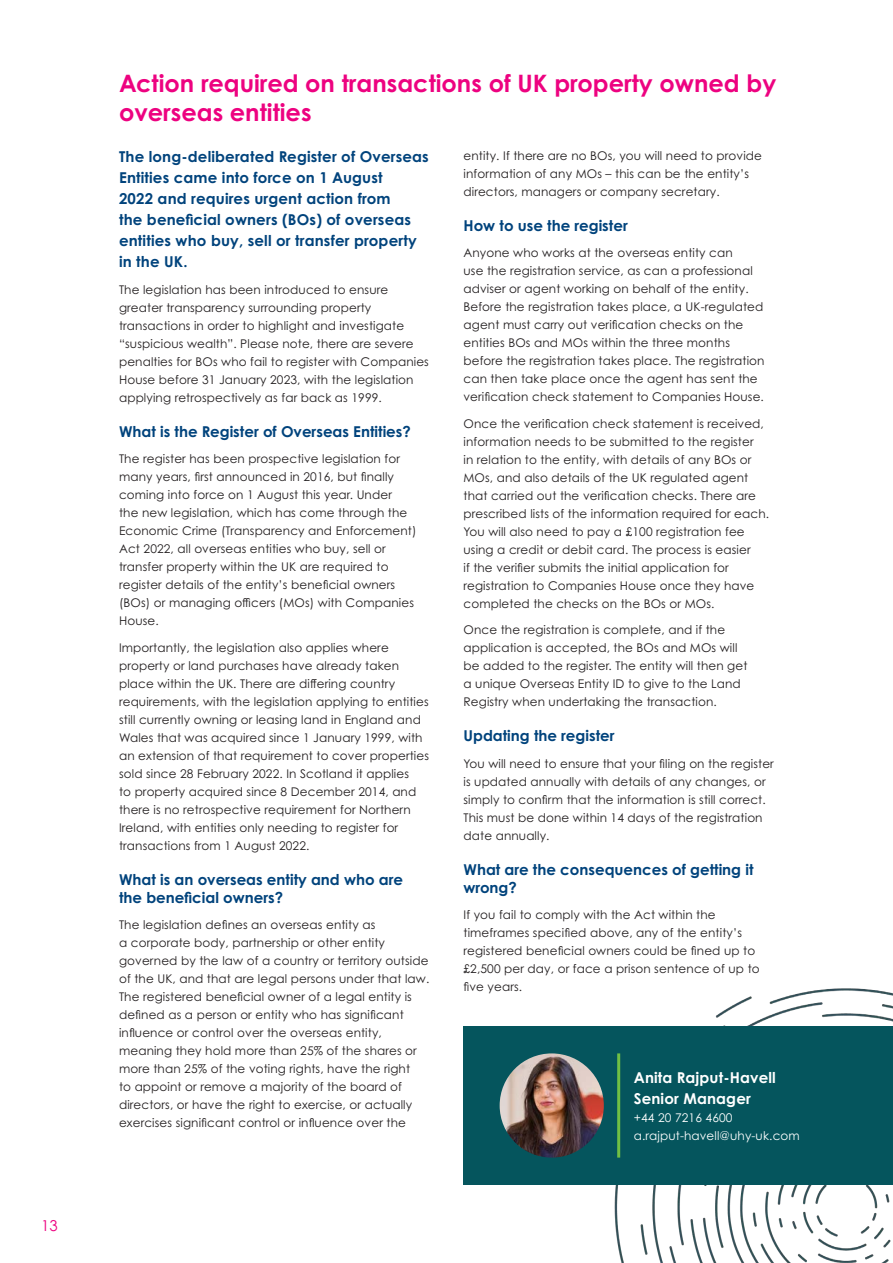
<style>
.page{position:relative;width:893px;height:1263px;background:#fff}
.page>*{position:absolute;margin:0;border:0;box-sizing:border-box;transform-origin:0 0}
.Page_title_-_16pt{font:700 24px/28.8px "Century Gothic Pro";color:#ed0280}
.Body_intro{font:700 15px/21px "Century Gothic Pro";letter-spacing:.01em;color:#01437c}
.Subtitle_-_10pt{font:700 15px/18px "Century Gothic Pro";color:#01437c}
.Box_Title{font:700 15px "Century Gothic Pro";letter-spacing:.01em;color:#fff}
.Body_intro-2{font:15px "Century Gothic Pro";color:#ed0280}
.Body_Text{font:12px/18px "Century Gothic Pro";letter-spacing:.01em;color:#231f20}
.Box_Title-2{font:12px "Century Gothic Pro";letter-spacing:.01em;color:#fff}
</style>
<div class="page">
<img style="left:567px;top:988px;width:325px;height:275px">
<hr style="left:892px;top:0;width:1px;height:1263px;background:#e9edeb">
<div style="left:463px;top:1026px;width:430px;height:158px;background:#05555d"></div>
<img style="left:500px;top:1053px;width:104px;height:104px;border-radius:52px">
<hr style="left:617px;top:1053px;width:3px;height:104px;background:#71bf44">
<p class="Body_intro-2" style="left:41px;top:1216px;width:18px">13</p>
<p class="Page_title_-_16pt" style="left:119px;top:69px;width:659px">Action required on transactions of UK property owned by overseas entities</p>
<p class="Body_intro" style="left:119px;top:146px;width:311px">The long-deliberated Register of Overseas Entities came into force on 1 August<br>2022 and requires urgent action from<br>the beneficial owners (BOs) of overseas entities who buy, sell or transfer property in the UK.</p>
<p class="Body_Text" style="left:119px;top:280px;width:311px">The legislation has been introduced to ensure greater transparency surrounding property transactions in order to highlight and investigate “suspicious wealth”. Please note, there are severe penalties for BOs who fail to register with Companies House before 31 January 2023, with the legislation applying retrospectively as far back as 1999.</p>
<p class="Subtitle_-_10pt" style="left:119px;top:422px;width:293px">What is the Register of Overseas Entities?</p>
<p class="Body_Text" style="left:119px;top:450px;width:299px">The register has been prospective legislation for many years, first announced in 2016, but finally coming into force on 1 August this year. Under<br>the new legislation, which has come through the Economic Crime (Transparency and Enforcement)<br>Act 2022, all overseas entities who buy, sell or transfer property within the UK are required to register details of the entity’s beneficial owners (BOs) or managing officers (MOs) with Companies House.</p>
<p class="Body_Text" style="left:119px;top:638px;width:311px">Importantly, the legislation also applies where property or land purchases have already taken place within the UK. There are differing country requirements, with the legislation applying to entities still currently owning or leasing land in England and Wales that was acquired since 1 January 1999, with an extension of that requirement to cover properties sold since 28 February 2022. In Scotland it applies<br>to property acquired since 8 December 2014, and there is no retrospective requirement for Northern Ireland, with entities only needing to register for transactions from 1 August 2022.</p>
<p class="Subtitle_-_10pt" style="left:119px;top:870px;width:285px">What is an overseas entity and who are the beneficial owners?</p>
<p class="Body_Text" style="left:119px;top:916px;width:312px">The legislation defines an overseas entity as<br>a corporate body, partnership or other entity governed by the law of a country or territory outside of the UK, and that are legal persons under that law.<br>The registered beneficial owner of a legal entity is defined as a person or entity who has significant influence or control over the overseas entity, meaning they hold more than 25% of the shares or more than 25% of the voting rights, have the right<br>to appoint or remove a majority of the board of directors, or have the right to exercise, or actually exercises significant control or influence over the</p>
<p class="Body_Text" style="left:463px;top:146px;width:300px">entity. If there are no BOs, you will need to provide information of any MOs – this can be the entity’s directors, managers or company secretary.</p>
<p class="Subtitle_-_10pt" style="left:463px;top:216px;width:166px">How to use the register</p>
<p class="Body_Text" style="left:463px;top:244px;width:303px">Anyone who works at the overseas entity can<br>use the registration service, as can a professional adviser or agent working on behalf of the entity.<br>Before the registration takes place, a UK-regulated agent must carry out verification checks on the entities BOs and MOs within the three months before the registration takes place. The registration can then take place once the agent has sent the verification check statement to Companies House.</p>
<p class="Body_Text" style="left:463px;top:414px;width:307px">Once the verification check statement is received, information needs to be submitted to the register<br>in relation to the entity, with details of any BOs or MOs, and also details of the UK regulated agent that carried out the verification checks. There are prescribed lists of the information required for each.<br>You will also need to pay a £100 registration fee using a credit or debit card. The process is easier<br>if the verifier submits the initial application for registration to Companies House once they have completed the checks on the BOs or MOs.</p>
<p class="Body_Text" style="left:463px;top:621px;width:285px">Once the registration is complete, and if the application is accepted, the BOs and MOs will be added to the register. The entity will then get a unique Overseas Entity ID to give to the Land Registry when undertaking the transaction.</p>
<p class="Subtitle_-_10pt" style="left:463px;top:727px;width:153px">Updating the register</p>
<p class="Body_Text" style="left:463px;top:754px;width:312px">You will need to ensure that your filing on the register is updated annually with details of any changes, or simply to confirm that the information is still correct.<br>This must be done within 14 days of the registration date annually.</p>
<p class="Subtitle_-_10pt" style="left:463px;top:860px;width:291px">What are the consequences of getting it wrong?</p>
<p class="Body_Text" style="left:463px;top:906px;width:298px">If you fail to comply with the Act within the timeframes specified above, any of the entity’s registered beneficial owners could be fined up to £2,500 per day, or face a prison sentence of up to five years.</p>
<p class="Box_Title" style="left:634px;top:1068px;width:144px">Anita Rajput-Havell</p>
<p class="Box_Title" style="left:634px;top:1089px;width:119px">Senior Manager</p>
<p class="Box_Title-2" style="left:634px;top:1110px;width:100px">+44 20 7216 4600</p>
<p class="Box_Title-2" style="left:634px;top:1128px;width:168px">a.rajput-havell@uhy-uk.com</p>
</div>
